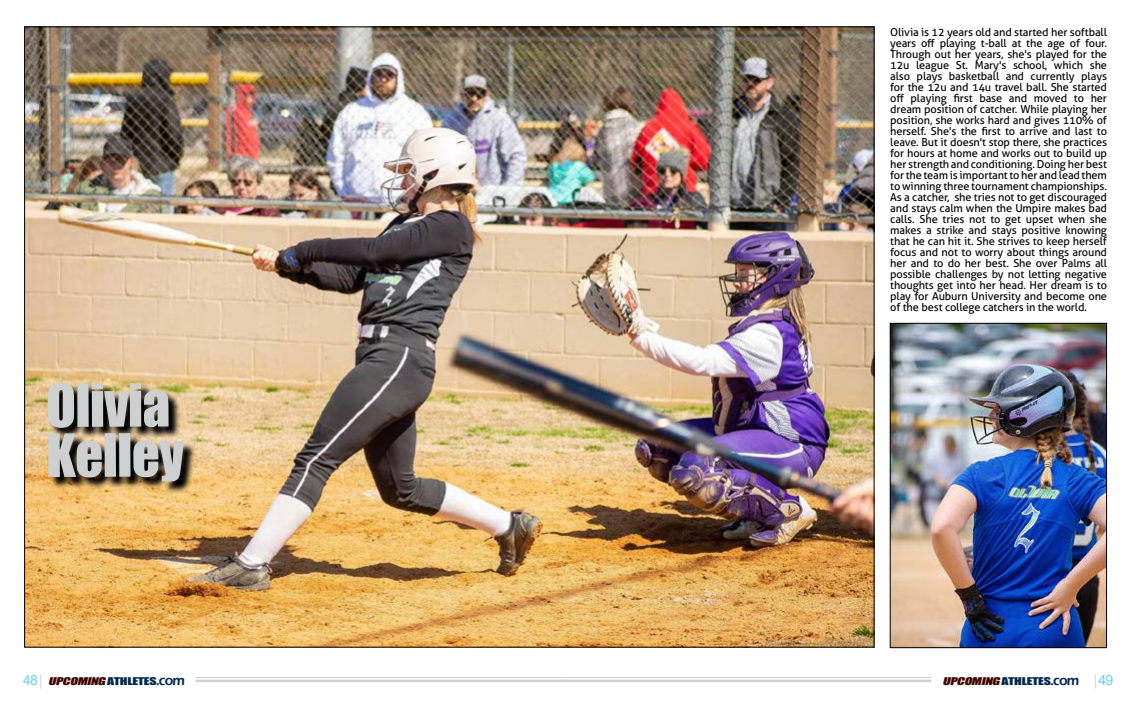
<style>
.page{position:relative;width:1134px;height:709px;background:#fff}
.page>*{position:absolute;margin:0;border:0;box-sizing:border-box;transform-origin:0 0}
.t1{font:55px/49.9px "Impact";letter-spacing:-.015em;color:#cdcfd0}
.t2{font:11px/11px "Aller";letter-spacing:-.01em;color:#000;text-align:justify}
.t3{font:italic 9.8px "Impact";color:#3f0600;scale:1.43 1}
.s1{font-family:"Arial";font-style:normal;font-size:14px;color:#6dcff6}
.s2{font-family:"Minion Pro";font-style:normal;font-size:14px;color:#cdcfd0}
.s3{font-style:normal;color:#002850}
.s4{font-family:"Eras ITC";font-weight:600;font-style:normal;font-size:14px;color:#002850}
</style>
<div class="page">
<hr style="left:196px;top:677px;width:372px;height:1px;background:#cdcfd0">
<hr style="left:196px;top:679px;width:372px;height:3px;background:#cdcfd0">
<hr style="left:567px;top:677px;width:364px;height:1px;background:#cdcfd0">
<hr style="left:567px;top:679px;width:364px;height:3px;background:#cdcfd0">
<img style="left:26px;top:28px;width:846px;height:617px">
<img style="left:49px;top:383px;width:148px;height:110px">
<img style="left:892px;top:325px;width:213px;height:321px">
<div style="left:890px;top:323px;width:217px;height:325px;border:1px solid #000"></div>
<h1 class="t1" style="left:46px;top:379px;width:139px">Olivia<br>Kelley</h1>
<p class="t2" style="left:890px;top:26px;width:218px">Olivia is 12 years old and started her softball years off playing t-ball at the age of four.<br>Through out her years, she's played for the 12u league St. Mary's school, which she also plays basketball and currently plays for the 12u and 14u travel ball. She started off playing first base and moved to her dream position of catcher. While playing her position, she works hard and gives 110% of herself. She's the first to arrive and last to leave. But it doesn't stop there, she practices for hours at home and works out to build up her strength and conditioning. Doing her best for the team is important to her and lead them to winning three tournament championships.<br>As a catcher, she tries not to get discouraged and stays calm when the Umpire makes bad calls. She tries not to get upset when she makes a strike and stays positive knowing that he can hit it. She strives to keep herself focus and not to worry about things around her and to do her best. She over Palms all possible challenges by not letting negative thoughts get into her head. Her dream is to play for Auburn University and become one of the best college catchers in the world.</p>
<p class="t3" style="left:23px;top:673px;width:115px"><span class="s1">48</span> <span class="s2">|</span> UPCOMING <span class="s3">ATHLETES</span><span class="s4">.com</span></p>
<p class="t3" style="left:943px;top:673px;width:121px">UPCOMING <span class="s3">ATHLETES</span><span class="s4">.com</span> <span class="s2">|</span> <span class="s1">49</span></p>
</div>
